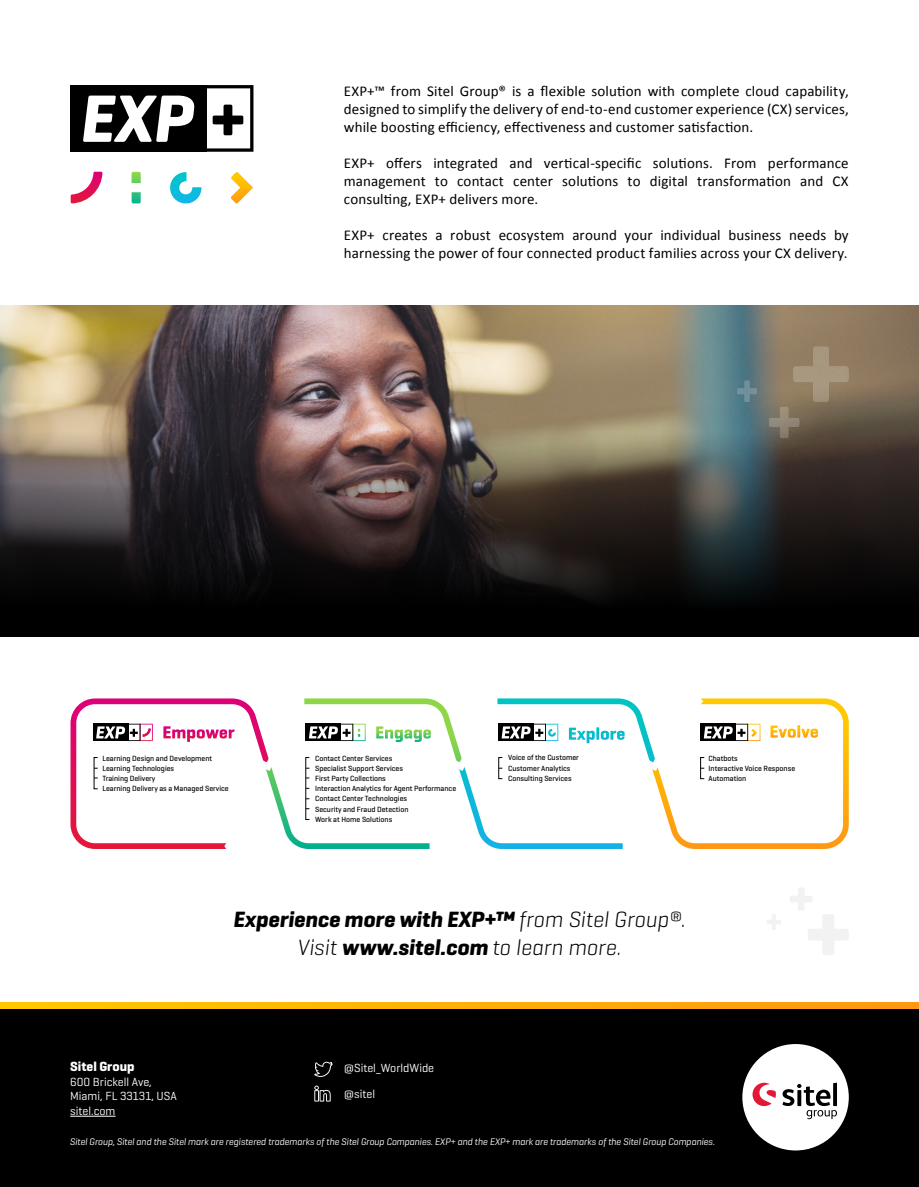
<style>
.page{position:relative;width:919px;height:1187px;background:#fff}
.page>*{position:absolute;margin:0;border:0;box-sizing:border-box;transform-origin:0 0}
.t1{font:italic 700 22.5px/28.5px "Geogrotesque Sitel";color:#000;text-align:center}
.t2{font:15px/18px "Calibri";letter-spacing:.01em;color:#000;text-align:justify}
.t3{font:700 13.5px "Geogrotesque Sitel";color:#fff}
.t4{font:12px/14.4px "Geogrotesque Sitel";color:#fff}
.t5{font:italic 9.75px "Geogrotesque Sitel";letter-spacing:-.01em;color:#fff}
.t6{font:500 7.65px/10.2px "Geogrotesque Sitel";color:#000}
.s1{font-weight:300}
</style>
<div class="page">
<div style="left:0;top:1002px;width:918px;height:184px;background:#000"></div>
<svg style="left:314px;top:1085px;width:16px;height:16px"></svg>
<svg style="left:314px;top:1061px;width:18px;height:15px"></svg>
<hr style="left:70px;top:1115px;width:45px;height:1px;background:#fff">
<div style="left:742px;top:1043px;width:106px;height:107px;background:#fff;border-radius:50%"></div>
<svg style="left:752px;top:1082px;width:23px;height:23px"></svg>
<hr style="left:833px;top:1082px;width:3px;height:23px;background:#000">
<svg style="left:782px;top:1083px;width:54px;height:36px"></svg>
<svg style="left:0;top:1002px;width:918px;height:6px;background:#ffaf08"></svg>
<img style="left:0;top:305px;width:918px;height:102px">
<svg style="left:70px;top:698px;width:778px;height:150px"></svg>
<svg style="left:206px;top:85px;width:47px;height:67px"></svg>
<div style="left:70px;top:85px;width:136px;height:67px;background:#000"></div>
<svg style="left:83px;top:96px;width:111px;height:46px"></svg>
<svg style="left:231px;top:172px;width:22px;height:32px"></svg>
<svg style="left:132px;top:172px;width:9px;height:31px"></svg>
<svg style="left:71px;top:172px;width:31px;height:31px"></svg>
<svg style="left:170px;top:172px;width:31px;height:32px"></svg>
<svg style="left:0;top:407px;width:918px;height:229px;background:#352f2c"></svg>
<svg style="left:790px;top:888px;width:58px;height:67px"></svg>
<svg style="left:767px;top:914px;width:14px;height:15px"></svg>
<svg style="left:768px;top:346px;width:80px;height:92px;background:#897963"></svg>
<svg style="left:737px;top:380px;width:19px;height:22px"></svg>
<p class="t2" style="left:344px;top:82px;width:506px">EXP+™ from Sitel Group® is a flexible solution with complete cloud capability, designed to simplify the delivery of end-to-end customer experience (CX) services, while boosting efficiency, effectiveness and customer satisfaction.</p>
<p class="t2" style="left:344px;top:154px;width:506px">EXP+ offers integrated and vertical-specific solutions. From performance management to contact center solutions to digital transformation and CX consulting, EXP+ delivers more.</p>
<p class="t2" style="left:344px;top:226px;width:506px">EXP+ creates a robust ecosystem around your individual business needs by harnessing the power of four connected product families across your CX delivery.</p>
<p class="t6" style="left:102px;top:752px;width:128px">Learning Design and Development<br>Learning Technologies<br>Training Delivery<br>Learning Delivery as a Managed Service</p>
<p class="t6" style="left:315px;top:752px;width:143px">Contact Center Services<br>Specialist Support Services<br>First Party Collections<br>Interaction Analytics for Agent Performance<br>Contact Center Technologies<br>Security and Fraud Detection<br>Work at Home Solutions</p>
<p class="t6" style="left:508px;top:752px;width:72px">Voice of the Customer<br>Customer Analytics<br>Consulting Services</p>
<p class="t6" style="left:708px;top:752px;width:88px">Chatbots<br>Interactive Voice Response<br>Automation</p>
<h1 class="t1" style="left:234px;top:904px;width:453px">Experience more with EXP+™ <span class="s1">from Sitel Group®.<br>Visit</span> www.sitel.com <span class="s1">to learn more.</span></h1>
<p class="t3" style="left:70px;top:1058px;width:66px">Sitel Group</p>
<p class="t4" style="left:70px;top:1074px;width:108px">600 Brickell Ave,<br>Miami, FL 33131, USA sitel.com</p>
<p class="t4" style="left:344px;top:1055px;width:92px;line-height:25.5px">@Sitel_WorldWide @sitel</p>
<p class="t5" style="left:70px;top:1135px;width:646px">Sitel Group, Sitel and the Sitel mark are registered trademarks of the Sitel Group Companies. EXP+ and the EXP+ mark are trademarks of the Sitel Group Companies.</p>
</div>
